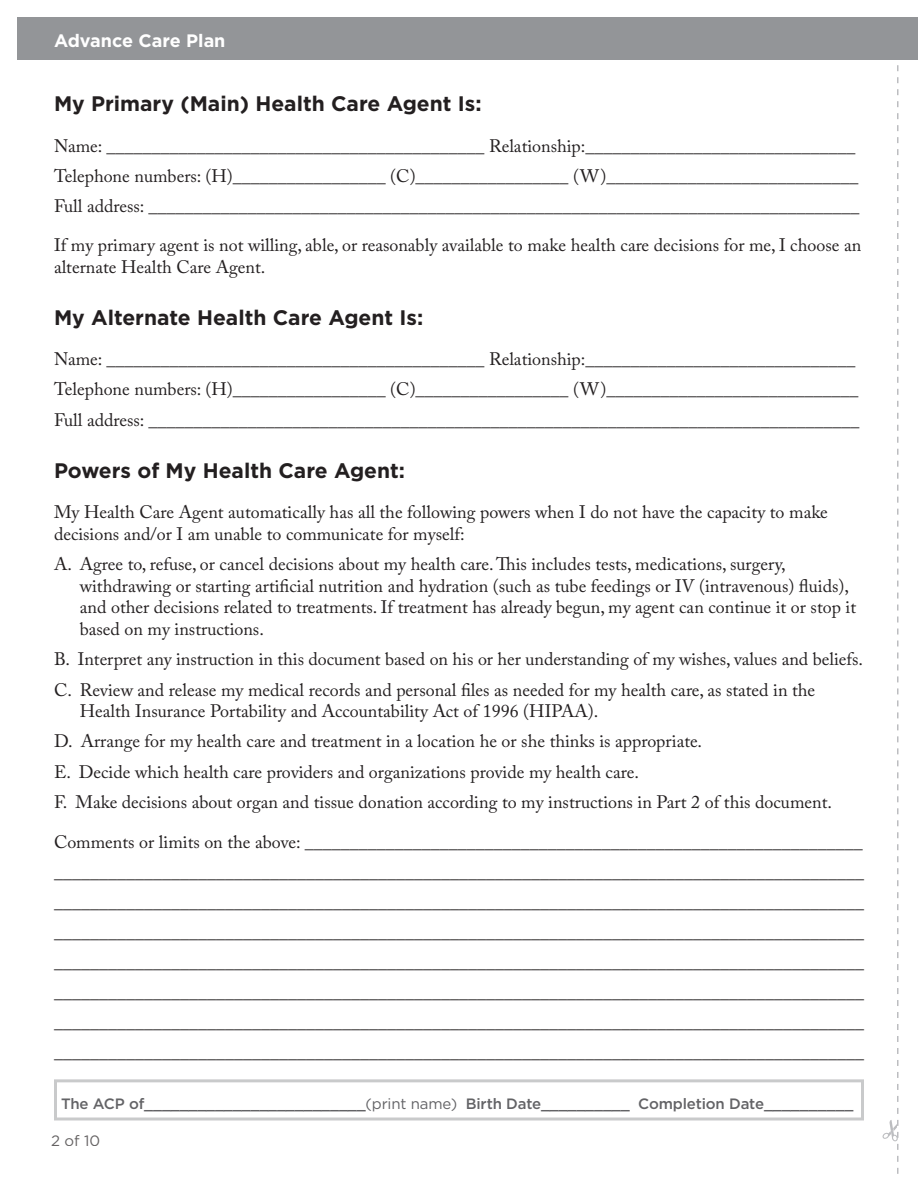
<style>
.page{position:relative;width:918px;height:1188px;background:#fff}
.page>*{position:absolute;margin:0;border:0;box-sizing:border-box;transform-origin:0 0}
.Header_2__Navy__BIG{font:700 21px "Gotham";color:#231f20}
.Body_Copy{font:18px/30px "Adobe Caslon Pro";color:#231f20}
.t1{font:700 18px "Gotham";color:#fff}
.t2{font:500 15px "Gotham";letter-spacing:-.01em;color:#636366}
.t3{font:15px "Gotham";color:#231f20}
.s1{font-weight:400}
</style>
<div class="page">
<svg style="left:882px;top:65px;width:16px;height:1109px"></svg>
<div style="left:17px;top:17px;width:901px;height:43px;background:#939598"></div>
<div style="left:54px;top:1079px;width:810px;height:41px;border:3px solid #939598"></div>
<p class="t1" style="left:54px;top:28px;width:173px">Advance Care Plan</p>
<p class="Header_2__Navy__BIG" style="left:54px;top:90px;width:429px">My Primary (Main) Health Care Agent Is:</p>
<p class="Body_Copy" style="left:54px;top:131px;width:803px">Name: __________________________________________ Relationship:______________________________</p>
<p class="Body_Copy" style="left:54px;top:161px;width:806px">Telephone numbers: (H)_________________ (C)_________________ (W)____________________________</p>
<p class="Body_Copy" style="left:54px;top:191px;width:807px">Full address: _______________________________________________________________________________</p>
<p class="Body_Copy" style="left:54px;top:234px;width:809px;line-height:21.6px">If my primary agent is not willing, able, or reasonably available to make health care decisions for me, I choose an alternate Health Care Agent.</p>
<p class="Header_2__Navy__BIG" style="left:54px;top:303px;width:371px">My Alternate Health Care Agent Is:</p>
<p class="Body_Copy" style="left:54px;top:344px;width:803px">Name: __________________________________________ Relationship:______________________________</p>
<p class="Body_Copy" style="left:54px;top:374px;width:806px">Telephone numbers: (H)_________________ (C)_________________ (W)____________________________</p>
<p class="Body_Copy" style="left:54px;top:404px;width:807px">Full address: _______________________________________________________________________________</p>
<p class="Header_2__Navy__BIG" style="left:54px;top:457px;width:353px">Powers of My Health Care Agent:</p>
<p class="Body_Copy" style="left:54px;top:501px;width:775px;line-height:21.6px">My Health Care Agent automatically has all the following powers when I do not have the capacity to make decisions and/or I am unable to communicate for myself:</p>
<p class="Body_Copy" style="left:80px;top:553px;width:778px;line-height:21.6px;text-indent:-26px">A. Agree to, refuse, or cancel decisions about my health care. This includes tests, medications, surgery, withdrawing or starting artificial nutrition and hydration (such as tube feedings or IV (intravenous) fluids), and other decisions related to treatments. If treatment has already begun, my agent can continue it or stop it based on my instructions.</p>
<p class="Body_Copy" style="left:54px;top:644px;width:811px">B. Interpret any instruction in this document based on his or her understanding of my wishes, values and beliefs.</p>
<p class="Body_Copy" style="left:80px;top:679px;width:737px;line-height:21.6px;text-indent:-26px">C. Review and release my medical records and personal files as needed for my health care, as stated in the<br>Health Insurance Portability and Accountability Act of 1996 (HIPAA).</p>
<p class="Body_Copy" style="left:54px;top:726px;width:650px">D. Arrange for my health care and treatment in a location he or she thinks is appropriate.</p>
<p class="Body_Copy" style="left:54px;top:756px;width:586px">E. Decide which health care providers and organizations provide my health care.</p>
<p class="Body_Copy" style="left:54px;top:787px;width:780px">F. Make decisions about organ and tissue donation according to my instructions in Part 2 of this document.</p>
<p class="Body_Copy" style="left:54px;top:827px;width:811px;text-align:justify">Comments or limits on the above: ______________________________________________________________ __________________________________________________________________________________________ __________________________________________________________________________________________ __________________________________________________________________________________________ __________________________________________________________________________________________ __________________________________________________________________________________________ __________________________________________________________________________________________ __________________________________________________________________________________________</p>
<p class="t2" style="left:61px;top:1094px;width:794px">The ACP of_________________________<span class="s1">(print name)</span> Birth Date__________ Completion Date__________</p>
<p class="t3" style="left:51px;top:1131px;width:51px">2 of 10</p>
</div>
